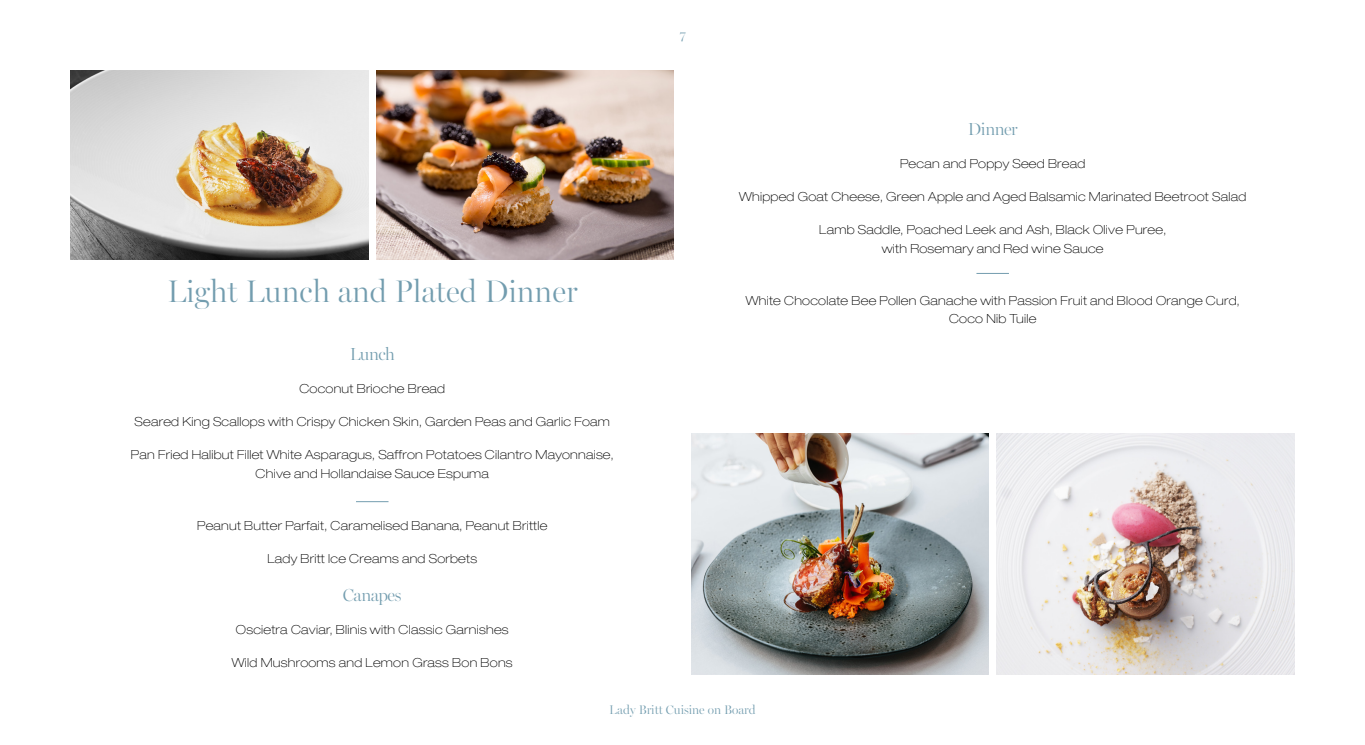
<style>
.page{position:relative;width:1365px;height:745px;background:#fff}
.page>*{position:absolute;margin:0;border:0;box-sizing:border-box;transform-origin:0 0}
.t1{font:300 31.25px "Miller Banner";color:#739daf}
.t2{font:300 17.5px "Miller Banner";letter-spacing:-.02em;color:#739daf}
.t3{font:100 expanded 12.5px/18.8px "Helvetica Neue LT Std";letter-spacing:.02em;color:#000;text-align:center}
.t4{font:300 12.5px "Miller Banner";color:#739daf}
</style>
<div class="page">
<hr style="left:356px;top:501px;width:32px;height:1px;background:#739daf">
<hr style="left:976px;top:273px;width:32px;height:1px;background:#739daf">
<img style="left:996px;top:433px;width:297px;height:240px">
<img style="left:691px;top:433px;width:297px;height:240px">
<img style="left:376px;top:71px;width:297px;height:188px">
<img style="left:71px;top:71px;width:297px;height:188px">
<h1 class="t1" style="left:167px;top:272px;width:412px">Light Lunch and Plated Dinner</h1>
<h2 class="t2" style="left:349px;top:344px;width:47px">Lunch</h2>
<p class="t3" style="left:299px;top:379px;width:147px">Coconut Brioche Bread</p>
<p class="t3" style="left:134px;top:412px;width:477px">Seared King Scallops with Crispy Chicken Skin, Garden Peas and Garlic Foam</p>
<p class="t3" style="left:131px;top:445px;width:484px">Pan Fried Halibut Fillet White Asparagus, Saffron Potatoes Cilantro Mayonnaise,<br>Chive and Hollandaise Sauce Espuma</p>
<p class="t3" style="left:197px;top:515px;width:352px">Peanut Butter Parfait, Caramelised Banana, Peanut Brittle</p>
<p class="t3" style="left:267px;top:548px;width:211px">Lady Britt Ice Creams and Sorbets</p>
<h2 class="t2" style="left:343px;top:584px;width:60px">Canapes</h2>
<p class="t3" style="left:236px;top:619px;width:274px">Oscietra Caviar, Blinis with Classic Garnishes</p>
<p class="t3" style="left:232px;top:652px;width:282px">Wild Mushrooms and Lemon Grass Bon Bons</p>
<p class="t4" style="left:679px;top:28px;width:8px">7</p>
<h2 class="t2" style="left:967px;top:119px;width:51px">Dinner</h2>
<p class="t3" style="left:900px;top:154px;width:187px">Pecan and Poppy Seed Bread</p>
<p class="t3" style="left:739px;top:187px;width:508px">Whipped Goat Cheese, Green Apple and Aged Balsamic Marinated Beetroot Salad</p>
<p class="t3" style="left:819px;top:220px;width:348px">Lamb Saddle, Poached Leek and Ash, Black Olive Puree, with Rosemary and Red wine Sauce</p>
<p class="t3" style="left:745px;top:290px;width:495px">White Chocolate Bee Pollen Ganache with Passion Fruit and Blood Orange Curd,<br>Coco Nib Tuile</p>
<p class="t4" style="left:609px;top:702px;width:148px">Lady Britt Cuisine on Board</p>
</div>
